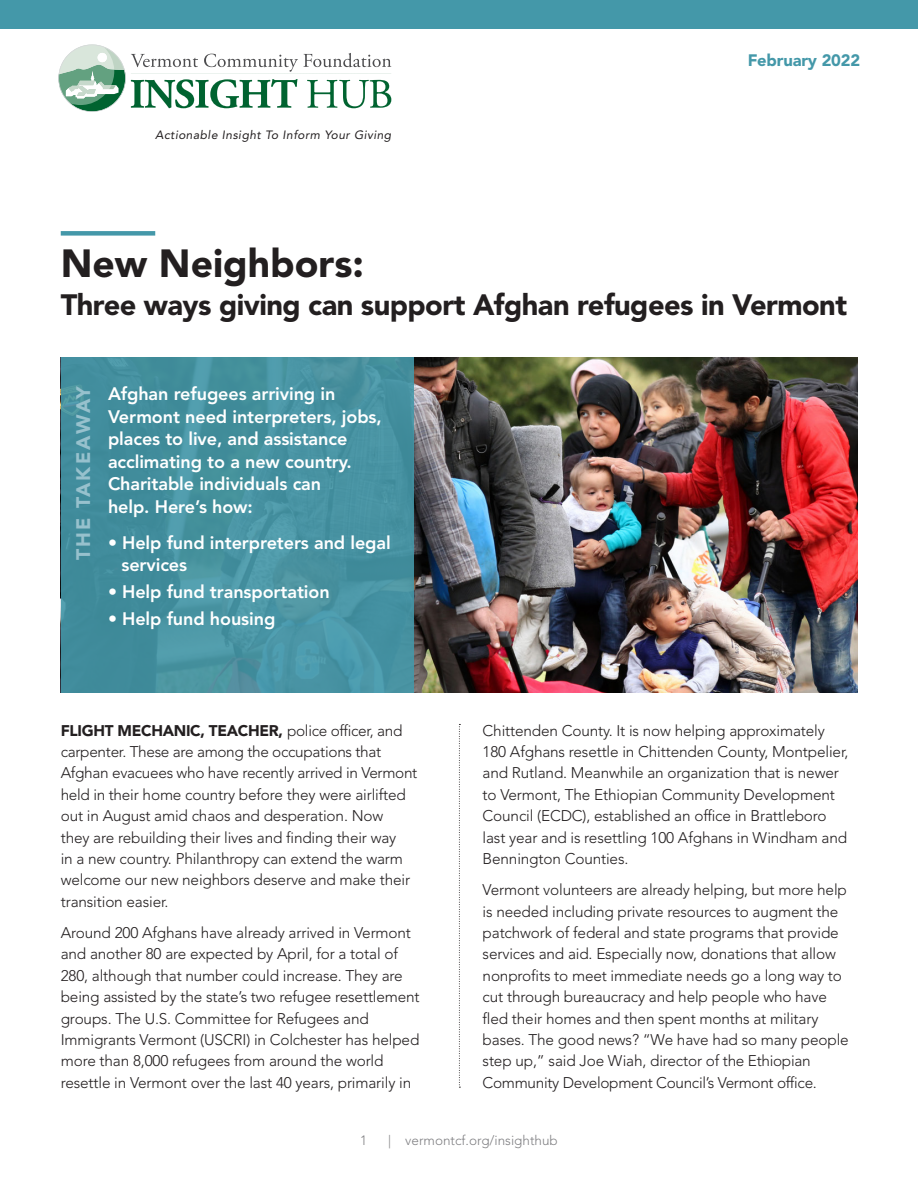
<style>
.page{position:relative;width:918px;height:1188px;background:#fff}
.page>*{position:absolute;margin:0;border:0;box-sizing:border-box;transform-origin:0 0}
.Section_head_2{font:900 39px "Avenir LT Std";color:#231f20}
.Section_head_2-2{font:900 29.25px "Avenir LT Std";letter-spacing:-.02em;color:#231f20}
.t1{font:900 19.5px "Avenir LT Std";letter-spacing:.085em;color:#97c1cd}
.Body_text{font:800 18px/22.5px "Avenir LT Std";letter-spacing:-.005em;color:#fff}
.Section_head_2-3{font:900 16.5px "Avenir LT Std";letter-spacing:-.01em;color:#4498a9}
.Body_text-2{font:300 15.3px/21.3px "Avenir LT Std";letter-spacing:-.01em;color:#231f20}
.t2{font:300 13.5px "Avenir LT Std";color:#808083}
.t3{font:italic 12px "Avenir LT Std";letter-spacing:.04em;color:#231f20}
.s1{font-weight:900}
</style>
<div class="page">
<img style="left:414px;top:357px;width:443px;height:336px">
<div style="left:0;top:0;width:918px;height:28px;background:#4498a9"></div>
<svg style="left:58px;top:45px;width:333px;height:67px"></svg>
<div style="left:61px;top:231px;width:94px;height:5px;background:#4498a9"></div>
<svg style="left:459px;top:724px;width:1px;height:364px"></svg>
<svg style="left:61px;top:357px;width:353px;height:336px;background:#4691a0"></svg>
<p class="t3" style="left:155px;top:128px;width:238px">Actionable Insight To Inform Your Giving</p>
<p class="Section_head_2-3" style="left:748px;top:50px;width:114px">February 2022</p>
<p class="Section_head_2" style="left:61px;top:240px;width:305px">New Neighbors:</p>
<p class="Section_head_2-2" style="left:61px;top:287px;width:788px">Three ways giving can support Afghan refugees in Vermont</p>
<p class="t1" style="left:71px;top:560px;width:176px;rotate:-90deg">THE TAKEAWAY</p>
<p class="Body_text" style="left:108px;top:383px;width:275px">Afghan refugees arriving in<br>Vermont need interpreters, jobs, places to live, and assistance acclimating to a new country.<br>Charitable individuals can<br>help. Here’s how:</p>
<p class="Body_text" style="left:122px;top:531px;width:271px;text-indent:-14px">• Help fund interpreters and legal services</p>
<p class="Body_text" style="left:108px;top:580px;width:223px">• Help fund transportation</p>
<p class="Body_text" style="left:108px;top:607px;width:169px">• Help fund housing</p>
<p class="Body_text-2" style="left:61px;top:720px;width:358px"><span class="s1">FLIGHT MECHANIC, TEACHER,</span> police officer, and carpenter. These are among the occupations that Afghan evacuees who have recently arrived in Vermont held in their home country before they were airlifted out in August amid chaos and desperation. Now<br>they are rebuilding their lives and finding their way<br>in a new country. Philanthropy can extend the warm welcome our new neighbors deserve and make their transition easier.</p>
<p class="Body_text-2" style="left:61px;top:922px;width:361px">Around 200 Afghans have already arrived in Vermont and another 80 are expected by April, for a total of 280, although that number could increase. They are being assisted by the state’s two refugee resettlement groups. The U.S. Committee for Refugees and Immigrants Vermont (USCRI) in Colchester has helped more than 8,000 refugees from around the world resettle in Vermont over the last 40 years, primarily in</p>
<p class="Body_text-2" style="left:483px;top:720px;width:367px">Chittenden County. It is now helping approximately 180 Afghans resettle in Chittenden County, Montpelier, and Rutland. Meanwhile an organization that is newer to Vermont, The Ethiopian Community Development Council (ECDC), established an office in Brattleboro last year and is resettling 100 Afghans in Windham and Bennington Counties.</p>
<p class="Body_text-2" style="left:483px;top:879px;width:368px">Vermont volunteers are already helping, but more help is needed including private resources to augment the patchwork of federal and state programs that provide services and aid. Especially now, donations that allow nonprofits to meet immediate needs go a long way to cut through bureaucracy and help people who have fled their homes and then spent months at military bases. The good news? “We have had so many people step up,” said Joe Wiah, director of the Ethiopian Community Development Council’s Vermont office.</p>
<p class="t2" style="left:360px;top:1133px;width:9px">1</p>
<p class="t2" style="left:388px;top:1133px;width:171px">| vermontcf.org/insighthub</p>
</div>
